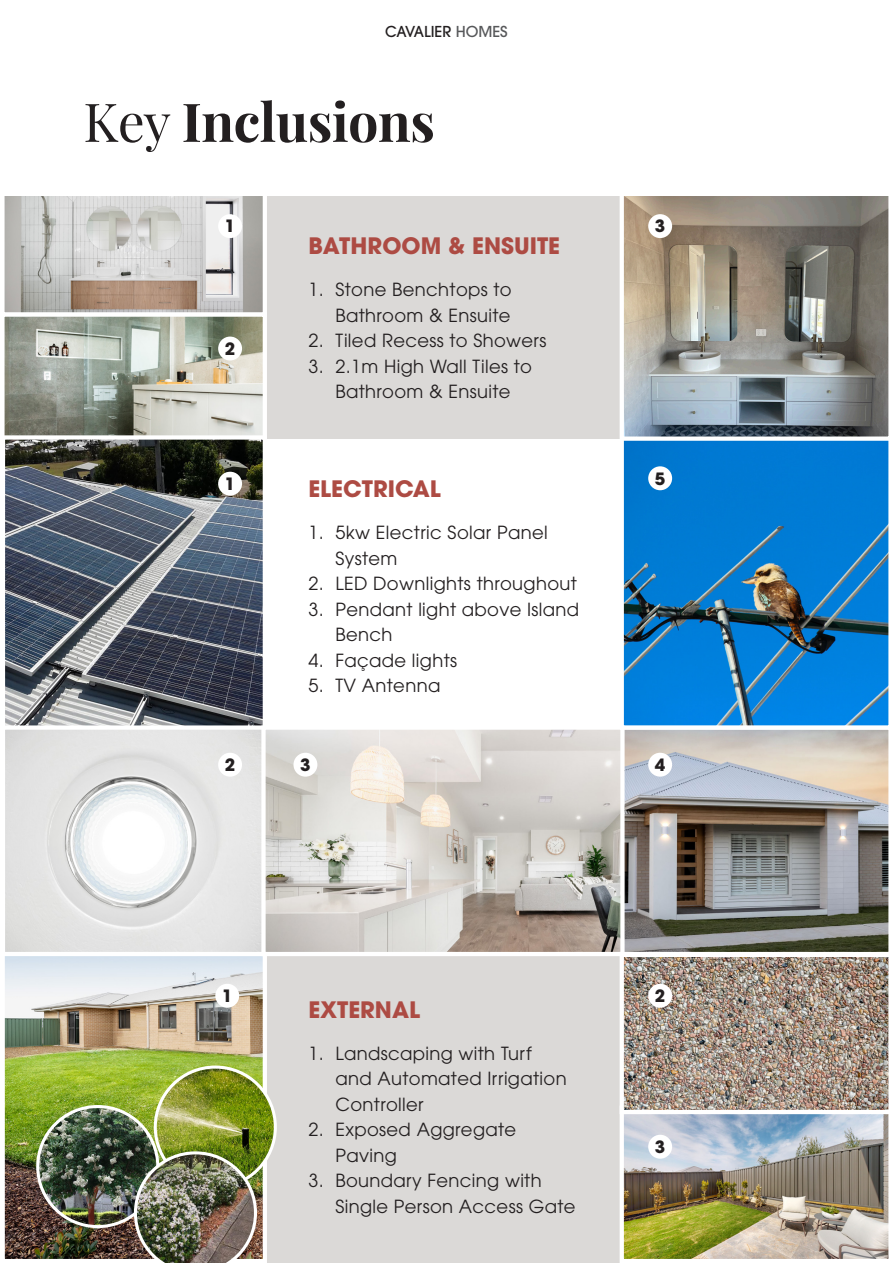
<style>
.page{position:relative;width:893px;height:1263px;background:#fff}
.page>*{position:absolute;margin:0;border:0;box-sizing:border-box;transform-origin:0 0}
.t1{font:700 53.55px "Playfair Display";letter-spacing:-.01em;color:#231f20}
.t2{font:700 22.5px "ITC Avant Garde Pro";color:#ad4b43}
.t3{font:18px/25.5px "ITC Avant Garde Pro";letter-spacing:.02em;color:#231f20}
.t4{font:700 16.8px "ITC Avant Garde Pro";color:#231f20}
.t5{font:500 15px "ITC Avant Garde Pro";color:#231f20}
.s1{color:#57585a}
.s2{font-weight:400}
</style>
<div class="page">
<div style="left:261px;top:949px;width:361px;height:314px;background:#dbd9d7"></div>
<img style="left:625px;top:1114px;width:263px;height:144px">
<div style="left:620px;top:1105px;width:273px;height:158px;border:4px solid #fff"></div>
<img style="left:6px;top:956px;width:256px;height:302px">
<div style="left:1px;top:947px;width:266px;height:316px;border:4px solid #fff"></div>
<img style="left:38px;top:1106px;width:120px;height:120px;border-radius:60px">
<div style="left:36px;top:1105px;width:123px;height:123px;border:3px solid #fff;border-radius:50%"></div>
<img style="left:155px;top:1067px;width:120px;height:120px;border-radius:60px">
<div style="left:154px;top:1065px;width:123px;height:124px;border:3px solid #fff;border-radius:50%"></div>
<img style="left:134px;top:1151px;width:123px;height:112px">
<img style="left:267px;top:730px;width:621px;height:221px">
<div style="left:620px;top:725px;width:273px;height:231px;border:4px solid #fff"></div>
<div style="left:215px;top:984px;width:24px;height:24px;background:#fff;border-radius:50%"></div>
<img style="left:625px;top:441px;width:263px;height:284px">
<div style="left:620px;top:433px;width:273px;height:297px;border:4px solid #fff"></div>
<div style="left:264px;top:191px;width:361px;height:248px;background:#dbd9d7"></div>
<img style="left:5px;top:196px;width:257px;height:116px">
<div style="left:0;top:188px;width:267px;height:129px;border:4px solid #fff"></div>
<svg style="left:5px;top:317px;width:257px;height:118px;background:#a9ada1"></svg>
<div style="left:0;top:312px;width:267px;height:129px;border:4px solid #fff"></div>
<div style="left:218px;top:214px;width:24px;height:24px;background:#fff;border-radius:50%"></div>
<div style="left:218px;top:337px;width:24px;height:23px;background:#fff;border-radius:50%"></div>
<img style="left:625px;top:196px;width:263px;height:240px">
<div style="left:620px;top:188px;width:273px;height:253px;border:4px solid #fff"></div>
<div style="left:648px;top:214px;width:24px;height:24px;background:#fff;border-radius:50%"></div>
<div style="left:266px;top:446px;width:356px;height:284px;background:#fff"></div>
<img style="left:6px;top:440px;width:256px;height:285px">
<div style="left:1px;top:435px;width:266px;height:297px;border:4px solid #fff"></div>
<img style="left:6px;top:730px;width:255px;height:221px">
<div style="left:1px;top:725px;width:266px;height:231px;border:4px solid #fff"></div>
<div style="left:261px;top:725px;width:364px;height:231px;border:4px solid #fff"></div>
<div style="left:648px;top:1135px;width:24px;height:24px;background:#fff;border-radius:50%"></div>
<div style="left:218px;top:472px;width:24px;height:24px;background:#fff;border-radius:50%"></div>
<div style="left:218px;top:753px;width:24px;height:24px;background:#fff;border-radius:50%"></div>
<div style="left:293px;top:753px;width:24px;height:24px;background:#fff;border-radius:50%"></div>
<div style="left:648px;top:753px;width:24px;height:24px;background:#fff;border-radius:50%"></div>
<div style="left:648px;top:466px;width:24px;height:24px;background:#fff;border-radius:50%"></div>
<img style="left:625px;top:958px;width:263px;height:151px">
<div style="left:620px;top:953px;width:273px;height:161px;border:4px solid #fff"></div>
<div style="left:648px;top:984px;width:24px;height:24px;background:#fff;border-radius:50%"></div>
<div style="left:3px;top:184px;width:890px;height:11px;background:#fff"></div>
<p class="t5" style="left:385px;top:22px;width:124px">CAVALIER <span class="s1">HOMES</span></p>
<p class="t1" style="left:83px;top:80px;width:353px"><span class="s2">Key</span> Inclusions</p>
<p class="t4" style="left:225px;top:215px;width:12px">1</p>
<p class="t4" style="left:225px;top:337px;width:12px">2</p>
<p class="t4" style="left:225px;top:472px;width:12px">1</p>
<p class="t2" style="left:308px;top:231px;width:253px">BATHROOM &amp; ENSUITE</p>
<p class="t3" style="left:308px;top:277px;width:205px;text-align:right">1. Stone Benchtops to<br>Bathroom &amp; Ensuite</p>
<p class="t3" style="left:308px;top:328px;width:239px">2. Tiled Recess to Showers</p>
<p class="t3" style="left:308px;top:353px;width:225px;text-align:center">3. 2.1m High Wall Tiles to<br>Bathroom &amp; Ensuite</p>
<p class="t2" style="left:308px;top:474px;width:134px">ELECTRICAL</p>
<p class="t3" style="left:335px;top:519px;width:214px;text-indent:-27px">1. 5kw Electric Solar Panel<br>System</p>
<p class="t3" style="left:308px;top:570px;width:270px">2. LED Downlights throughout</p>
<p class="t3" style="left:335px;top:596px;width:245px;text-indent:-27px">3. Pendant light above Island<br>Bench</p>
<p class="t3" style="left:308px;top:647px;width:150px">4. Façade lights</p>
<p class="t3" style="left:308px;top:672px;width:133px">5. TV Antenna</p>
<p class="t4" style="left:655px;top:215px;width:12px">3</p>
<p class="t4" style="left:655px;top:467px;width:12px">5</p>
<p class="t4" style="left:225px;top:753px;width:12px">2</p>
<p class="t4" style="left:300px;top:753px;width:12px">3</p>
<p class="t4" style="left:655px;top:753px;width:12px">4</p>
<p class="t4" style="left:222px;top:984px;width:12px">1</p>
<p class="t2" style="left:308px;top:995px;width:113px">EXTERNAL</p>
<p class="t3" style="left:335px;top:1040px;width:233px;text-indent:-27px">1. Landscaping with Turf and Automated Irrigation<br>Controller</p>
<p class="t3" style="left:335px;top:1117px;width:182px;text-indent:-27px">2. Exposed Aggregate<br>Paving</p>
<p class="t3" style="left:335px;top:1168px;width:242px;text-indent:-27px">3. Boundary Fencing with<br>Single Person Access Gate</p>
<p class="t4" style="left:655px;top:984px;width:12px">2</p>
<p class="t4" style="left:655px;top:1135px;width:12px">3</p>
</div>
